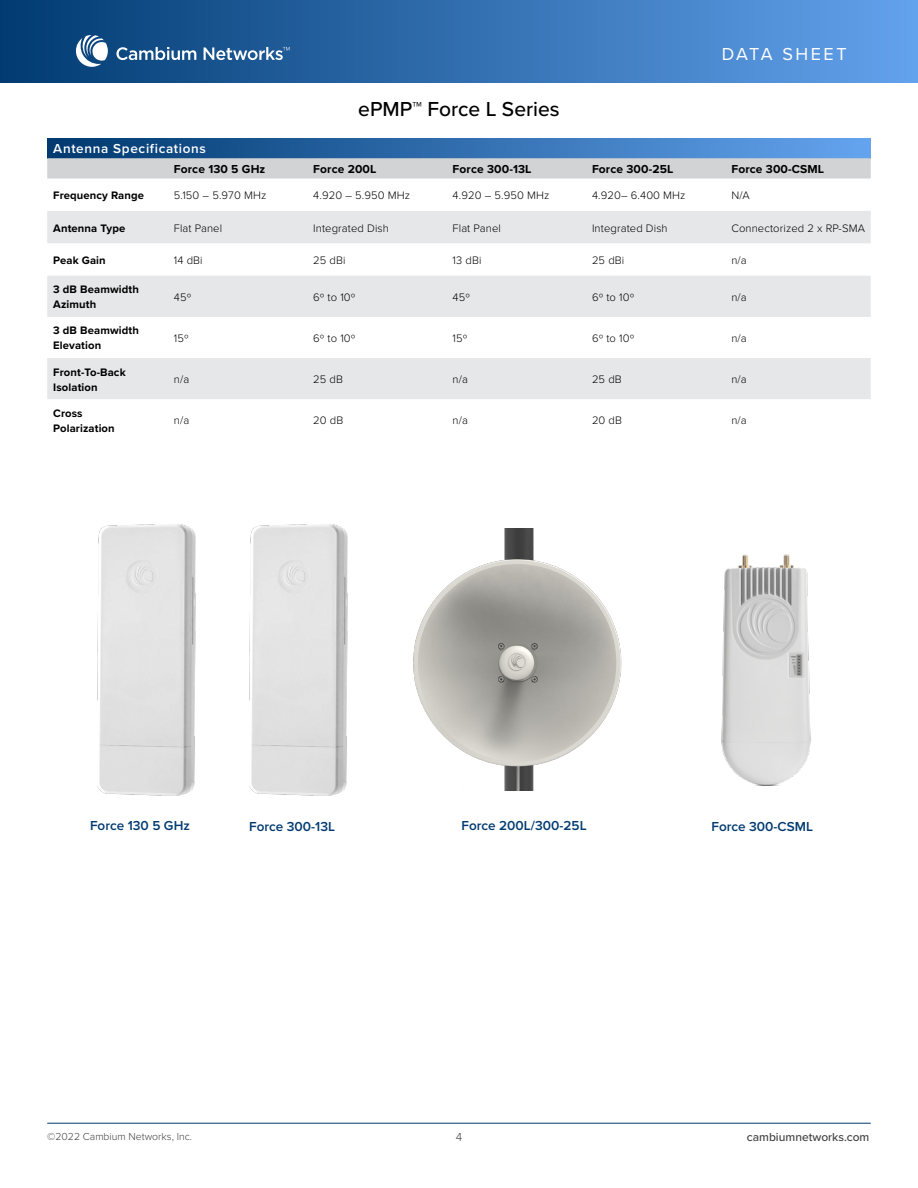
<style>
.page{position:relative;width:918px;height:1188px;background:#fff}
.page>*{position:absolute;margin:0;border:0;box-sizing:border-box;transform-origin:0 0}
.t1{font:500 21px "Proxima Nova";color:#000}
.t2{font:18px "Proxima Nova";letter-spacing:.14em;color:#fff}
.t3{font:600 13.5px "Proxima Nova";color:#003a70}
.t4{font:600 13.5px "Proxima Nova";letter-spacing:.05em;color:#fff}
.t5{font:700 12px "Proxima Nova";letter-spacing:.01em;color:#000}
.t6{font:500 12px "Proxima Nova";color:#414042}
.t7{font:300 12px "Proxima Nova";color:#414042}
.t8{font:300 11.25px "Proxima Nova";letter-spacing:.01em;color:#000}
.t9{font:700 11.25px/15px "Proxima Nova";letter-spacing:.01em;color:#000}
.t10{font:300 10.5px "Proxima Nova";color:#414042}
</style>
<div class="page">
<hr style="left:47px;top:1123px;width:824px;height:1px;background:#003a70">
<div style="left:0;top:0;width:918px;height:82px;background:linear-gradient(to right,#013b71,#63a2ec)"></div>
<svg style="left:116px;top:47px;width:224px;height:23px;background:#3c6ea1"></svg>
<svg style="left:66px;top:35px;width:42px;height:44px"></svg>
<img style="left:721px;top:554px;width:90px;height:232px">
<div style="left:47px;top:138px;width:824px;height:20px;background:linear-gradient(to right,#00396f,#64a3ee)"></div>
<div style="left:47px;top:158px;width:824px;height:20px;background:#d1d3d4"></div>
<svg style="left:47px;top:211px;width:824px;height:188px;fill:#e6e7e8"></svg>
<img style="left:413px;top:529px;width:209px;height:261px">
<img style="left:250px;top:525px;width:98px;height:270px">
<img style="left:98px;top:525px;width:97px;height:270px">
<h1 class="t1" style="left:358px;top:94px;width:203px">ePMP™ Force L Series</h1>
<h2 class="t2" style="left:722px;top:41px;width:126px">DATA SHEET</h2>
<p class="t4" style="left:53px;top:139px;width:154px">Antenna Specifications</p>
<p class="t5" style="left:174px;top:160px;width:93px">Force 130 5 GHz</p>
<p class="t5" style="left:313px;top:160px;width:65px">Force 200L</p>
<p class="t5" style="left:453px;top:160px;width:80px">Force 300-13L</p>
<p class="t5" style="left:592px;top:160px;width:83px">Force 300-25L</p>
<p class="t5" style="left:731px;top:160px;width:94px">Force 300-CSML</p>
<p class="t9" style="left:53px;top:188px;width:92px">Frequency Range</p>
<p class="t8" style="left:174px;top:187px;width:94px">5.150 – 5.970 MHz</p>
<p class="t8" style="left:313px;top:187px;width:98px">4.920 – 5.950 MHz</p>
<p class="t8" style="left:453px;top:187px;width:98px">4.920 – 5.950 MHz</p>
<p class="t8" style="left:592px;top:187px;width:95px">4.920– 6.400 MHz</p>
<p class="t8" style="left:731px;top:187px;width:20px">N/A</p>
<p class="t9" style="left:53px;top:220px;width:74px">Antenna Type</p>
<p class="t8" style="left:174px;top:219px;width:50px">Flat Panel</p>
<p class="t8" style="left:313px;top:219px;width:77px">Integrated Dish</p>
<p class="t8" style="left:453px;top:219px;width:50px">Flat Panel</p>
<p class="t8" style="left:592px;top:219px;width:77px">Integrated Dish</p>
<p class="t8" style="left:731px;top:219px;width:135px">Connectorized 2 x RP-SMA</p>
<p class="t9" style="left:53px;top:252px;width:54px">Peak Gain</p>
<p class="t8" style="left:174px;top:252px;width:30px">14 dBi</p>
<p class="t8" style="left:313px;top:252px;width:34px">25 dBi</p>
<p class="t8" style="left:453px;top:252px;width:30px">13 dBi</p>
<p class="t8" style="left:592px;top:252px;width:34px">25 dBi</p>
<p class="t8" style="left:731px;top:252px;width:17px">n/a</p>
<p class="t9" style="left:53px;top:282px;width:87px">3 dB Beamwidth<br>Azimuth</p>
<p class="t8" style="left:174px;top:289px;width:19px">45º</p>
<p class="t8" style="left:313px;top:289px;width:44px">6º to 10º</p>
<p class="t8" style="left:453px;top:289px;width:19px">45º</p>
<p class="t8" style="left:592px;top:289px;width:44px">6º to 10º</p>
<p class="t8" style="left:731px;top:289px;width:17px">n/a</p>
<p class="t9" style="left:53px;top:323px;width:87px">3 dB Beamwidth<br>Elevation</p>
<p class="t8" style="left:174px;top:330px;width:16px">15º</p>
<p class="t8" style="left:313px;top:330px;width:44px">6º to 10º</p>
<p class="t8" style="left:453px;top:330px;width:16px">15º</p>
<p class="t8" style="left:592px;top:330px;width:44px">6º to 10º</p>
<p class="t8" style="left:731px;top:330px;width:17px">n/a</p>
<p class="t9" style="left:53px;top:364px;width:74px">Front-To-Back<br>Isolation</p>
<p class="t8" style="left:174px;top:371px;width:17px">n/a</p>
<p class="t8" style="left:313px;top:371px;width:31px">25 dB</p>
<p class="t8" style="left:453px;top:371px;width:17px">n/a</p>
<p class="t8" style="left:592px;top:371px;width:31px">25 dB</p>
<p class="t8" style="left:731px;top:371px;width:17px">n/a</p>
<p class="t9" style="left:53px;top:405px;width:31px">Cross</p>
<p class="t9" style="left:53px;top:420px;width:63px">Polarization</p>
<p class="t8" style="left:174px;top:412px;width:17px">n/a</p>
<p class="t8" style="left:313px;top:412px;width:32px">20 dB</p>
<p class="t8" style="left:453px;top:412px;width:17px">n/a</p>
<p class="t8" style="left:592px;top:412px;width:32px">20 dB</p>
<p class="t8" style="left:731px;top:412px;width:17px">n/a</p>
<p class="t3" style="left:90px;top:816px;width:101px">Force 130 5 GHz</p>
<p class="t3" style="left:249px;top:816px;width:87px">Force 300-13L</p>
<p class="t3" style="left:462px;top:816px;width:127px">Force 200L/300-25L</p>
<p class="t3" style="left:712px;top:816px;width:103px">Force 300-CSML</p>
<p class="t10" style="left:47px;top:1128px;width:146px">©2022 Cambium Networks, Inc.</p>
<p class="t7" style="left:456px;top:1128px;width:8px">4</p>
<p class="t6" style="left:747px;top:1128px;width:124px">cambiumnetworks.com</p>
</div>
